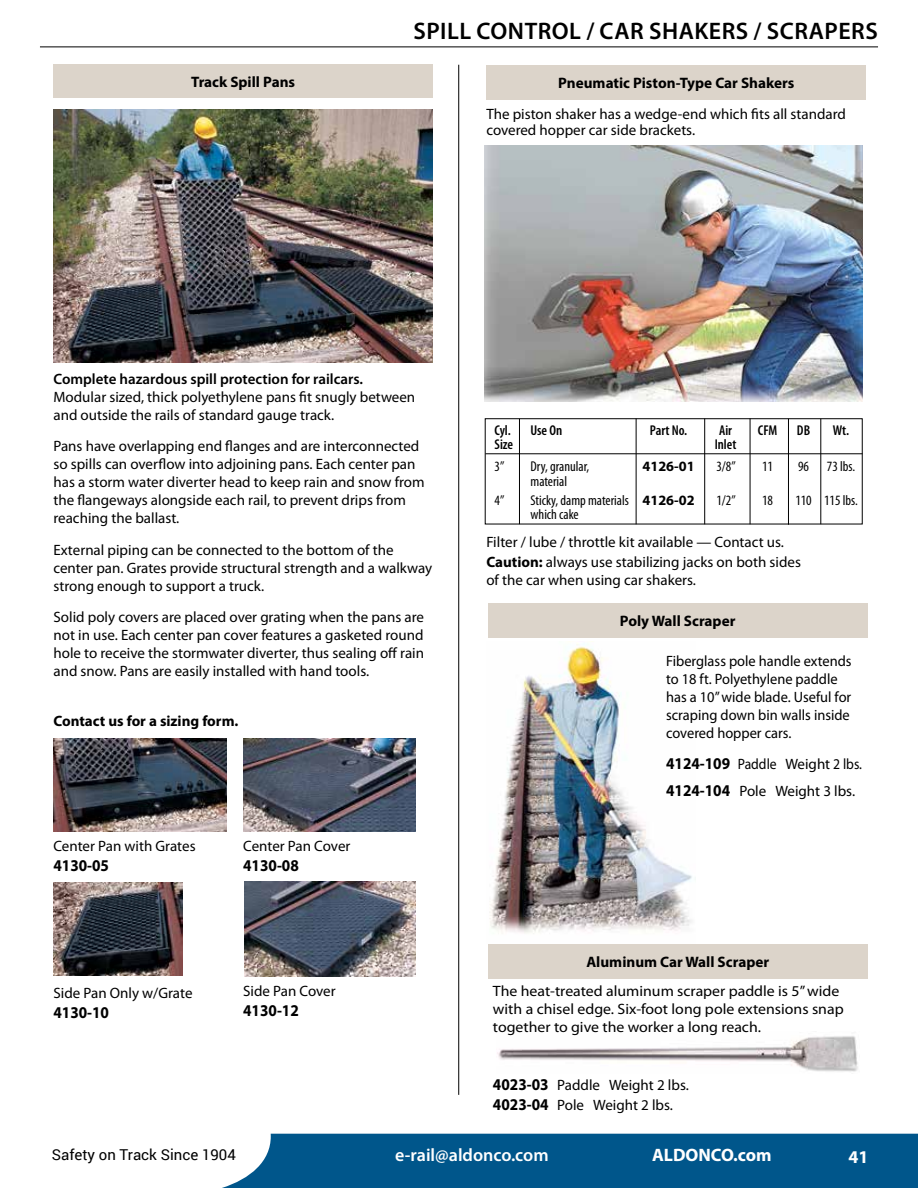
<style>
.page{position:relative;width:918px;height:1188px;background:#fff}
.page>*{position:absolute;margin:0;border:0;box-sizing:border-box;transform-origin:0 0}
.t1{font:600 24px "Myriad Pro";letter-spacing:.02em;color:#000}
.t2{font:600 18px "Myriad Pro";color:#fff}
.t3{font:700 18px "Myriad Pro";color:#fff}
.t4{font:700 16.5px "Myriad Pro";color:#000;scale:.92 1}
.t5{font:700 15.15px "Myriad Pro";color:#000}
.t6{font:15px/18px "Myriad Pro";color:#000}
.t7{font:15px/18px "Myriad Pro";color:#000;scale:1.06 1}
.t8{font:15px/18px "Myriad Pro";color:#000;scale:.96 1}
.t9{font:15px/27px "Myriad Pro";color:#000;scale:.91 1}
.t10{font:600 15px "Myriad Pro";color:#000}
.t11{font:700 15px "Myriad Pro";color:#000}
.t12{font:15px "Roboto";color:#000}
.t13{font:condensed 14.25px "Myriad Pro";color:#000}
.t14{font:600 condensed 14.25px "Myriad Pro";color:#000}
.t15{font:700 14.25px "Myriad Pro";color:#000}
.s1{font-weight:700;font-stretch:normal}
.s2{font-weight:700}
.s3{font-weight:700;font-size:16.5px}
</style>
<div class="page">
<hr style="left:458px;top:65px;width:1px;height:1030px;background:#000">
<hr style="left:40px;top:47px;width:838px;height:1px;background:#000">
<img style="left:485px;top:145px;width:378px;height:256px">
<img style="left:53px;top:109px;width:380px;height:254px">
<div style="left:53px;top:65px;width:380px;height:33px;background:#dcd4ca"></div>
<div style="left:486px;top:65px;width:380px;height:35px;background:#dcd4ca"></div>
<img style="left:53px;top:739px;width:173px;height:92px">
<img style="left:243px;top:739px;width:173px;height:92px">
<img style="left:53px;top:882px;width:129px;height:93px">
<img style="left:244px;top:882px;width:172px;height:94px">
<div style="left:485px;top:418px;width:378px;height:106px;border:1px solid #000"></div>
<hr style="left:485px;top:454px;width:378px;height:1px;background:#000">
<hr style="left:519px;top:419px;width:1px;height:105px;background:#000">
<hr style="left:750px;top:418px;width:1px;height:106px;background:#000">
<hr style="left:788px;top:419px;width:1px;height:106px;background:#000">
<hr style="left:636px;top:419px;width:1px;height:105px;background:#000">
<hr style="left:704px;top:419px;width:1px;height:105px;background:#000">
<hr style="left:821px;top:419px;width:1px;height:105px;background:#000">
<img style="left:489px;top:641px;width:203px;height:293px">
<img style="left:497px;top:1036px;width:361px;height:36px">
<div style="left:488px;top:603px;width:380px;height:35px;background:#dcd4ca"></div>
<div style="left:488px;top:944px;width:380px;height:35px;background:#dcd4ca"></div>
<div style="left:222px;top:1134px;width:696px;height:54px;background:#00568b"></div>
<h1 class="t1" style="left:413px;top:16px;width:466px">SPILL CONTROL / CAR SHAKERS / SCRAPERS</h1>
<p class="t5" style="left:191px;top:72px;width:105px">Track Spill Pans</p>
<p class="t5" style="left:558px;top:73px;width:238px">Pneumatic Piston-Type Car Shakers</p>
<p class="t5" style="left:582px;top:73px;width:189px">CS-3X Hinged, Locking Type</p>
<p class="t6" style="left:486px;top:105px;width:361px;line-height:16.5px">The piston shaker has a wedge-end which fits all standard covered hopper car side brackets.</p>
<p class="t10" style="left:53px;top:369px;width:311px">Complete hazardous spill protection for railcars.</p>
<p class="t6" style="left:53px;top:387px;width:363px">Modular sized, thick polyethylene pans fit snugly between and outside the rails of standard gauge track.</p>
<p class="t6" style="left:53px;top:437px;width:373px">Pans have overlapping end flanges and are interconnected so spills can overflow into adjoining pans. Each center pan has a storm water diverter head to keep rain and snow from the flangeways alongside each rail, to prevent drips from reaching the ballast.</p>
<p class="t6" style="left:53px;top:540px;width:380px">External piping can be connected to the bottom of the center pan. Grates provide structural strength and a walkway strong enough to support a truck.</p>
<p class="t6" style="left:53px;top:608px;width:372px;text-align:justify">Solid poly covers are placed over grating when the pans are not in use. Each center pan cover features a gasketed round hole to receive the stormwater diverter, thus sealing off rain and snow. Pans are easily installed with hand tools.</p>
<p class="t11" style="left:53px;top:711px;width:187px">Contact us for a sizing form.</p>
<p class="t6" style="left:53px;top:836px;width:144px">Center Pan with Grates</p>
<p class="t4" style="left:53px;top:855px;width:62px">4130-05</p>
<p class="t6" style="left:53px;top:983px;width:141px">Side Pan Only w/Grate</p>
<p class="t4" style="left:53px;top:1002px;width:62px">4130-10</p>
<p class="t6" style="left:243px;top:836px;width:109px">Center Pan Cover</p>
<p class="t4" style="left:243px;top:855px;width:62px">4130-08</p>
<p class="t6" style="left:243px;top:981px;width:94px">Side Pan Cover</p>
<p class="t4" style="left:243px;top:1000px;width:62px">4130-12</p>
<p class="t14" style="left:495px;top:422px;width:18px">Cyl.</p>
<p class="t14" style="left:531px;top:422px;width:33px">Use On</p>
<p class="t14" style="left:650px;top:422px;width:39px">Part No.</p>
<p class="t14" style="left:719px;top:422px;width:14px">Air</p>
<p class="t14" style="left:758px;top:422px;width:21px">CFM</p>
<p class="t14" style="left:797px;top:422px;width:15px">DB</p>
<p class="t14" style="left:833px;top:422px;width:18px">Wt.</p>
<p class="t14" style="left:495px;top:437px;width:20px">Size</p>
<p class="t14" style="left:715px;top:437px;width:23px">Inlet</p>
<p class="t13" style="left:495px;top:458px;width:11px">3”</p>
<p class="t13" style="left:531px;top:458px;width:60px">Dry, granular,</p>
<p class="t15" style="left:643px;top:457px;width:54px">4126-01</p>
<p class="t13" style="left:716px;top:458px;width:21px">3/8”</p>
<p class="t13" style="left:762px;top:458px;width:12px">11</p>
<p class="t13" style="left:798px;top:458px;width:12px">96</p>
<p class="t13" style="left:827px;top:458px;width:30px">73 lbs.</p>
<p class="t13" style="left:531px;top:473px;width:38px">material</p>
<p class="t13" style="left:495px;top:492px;width:11px">4”</p>
<p class="t13" style="left:531px;top:492px;width:166px">Sticky, damp materials <span class="s1">4126-02</span></p>
<p class="t13" style="left:716px;top:492px;width:21px">1/2”</p>
<p class="t13" style="left:762px;top:492px;width:12px">18</p>
<p class="t13" style="left:795px;top:492px;width:64px">110 115 lbs.</p>
<p class="t13" style="left:531px;top:506px;width:50px">which cake</p>
<p class="t6" style="left:486px;top:532px;width:316px;line-height:19.8px">Filter / lube / throttle kit available — Contact us.<br><span class="s2">Caution:</span> always use stabilizing jacks on both sides</p>
<p class="t6" style="left:486px;top:571px;width:211px">of the car when using car shakers.</p>
<p class="t5" style="left:584px;top:611px;width:189px">CS-3X Hinged, Locking Type</p>
<p class="t5" style="left:620px;top:611px;width:117px">Poly Wall Scraper</p>
<p class="t8" style="left:666px;top:652px;width:195px">Fiberglass pole handle extends to 18 ft. Polyethylene paddle has a 10” wide blade. Useful for scraping down bin walls inside covered hopper cars.</p>
<p class="t9" style="left:666px;top:750px;width:217px"><span class="s3">4124-109</span> Paddle Weight 2 lbs.<br><span class="s3">4124-104</span> Pole Weight 3 lbs.</p>
<p class="t5" style="left:584px;top:952px;width:189px">CS-3X Hinged, Locking Type</p>
<p class="t5" style="left:586px;top:952px;width:184px">Aluminum Car Wall Scraper</p>
<p class="t7" style="left:493px;top:982px;width:332px">The heat-treated aluminum scraper paddle is 5” wide with a chisel edge. Six-foot long pole extensions snap together to give the worker a long reach.</p>
<p class="t6" style="left:493px;top:1075px;width:197px;line-height:20.2px"><span class="s3">4023-03</span> Paddle Weight 2 lbs.<br><span class="s3">4023-04</span> Pole Weight 2 lbs.</p>
<p class="t12" style="left:52px;top:1144px;width:185px">Safety on Track Since 1904</p>
<p class="t2" style="left:395px;top:1144px;width:155px">e-rail@aldonco.com</p>
<p class="t3" style="left:652px;top:1143px;width:121px">ALDONCO.com</p>
<p class="t3" style="left:849px;top:1145px;width:21px">41</p>
</div>
